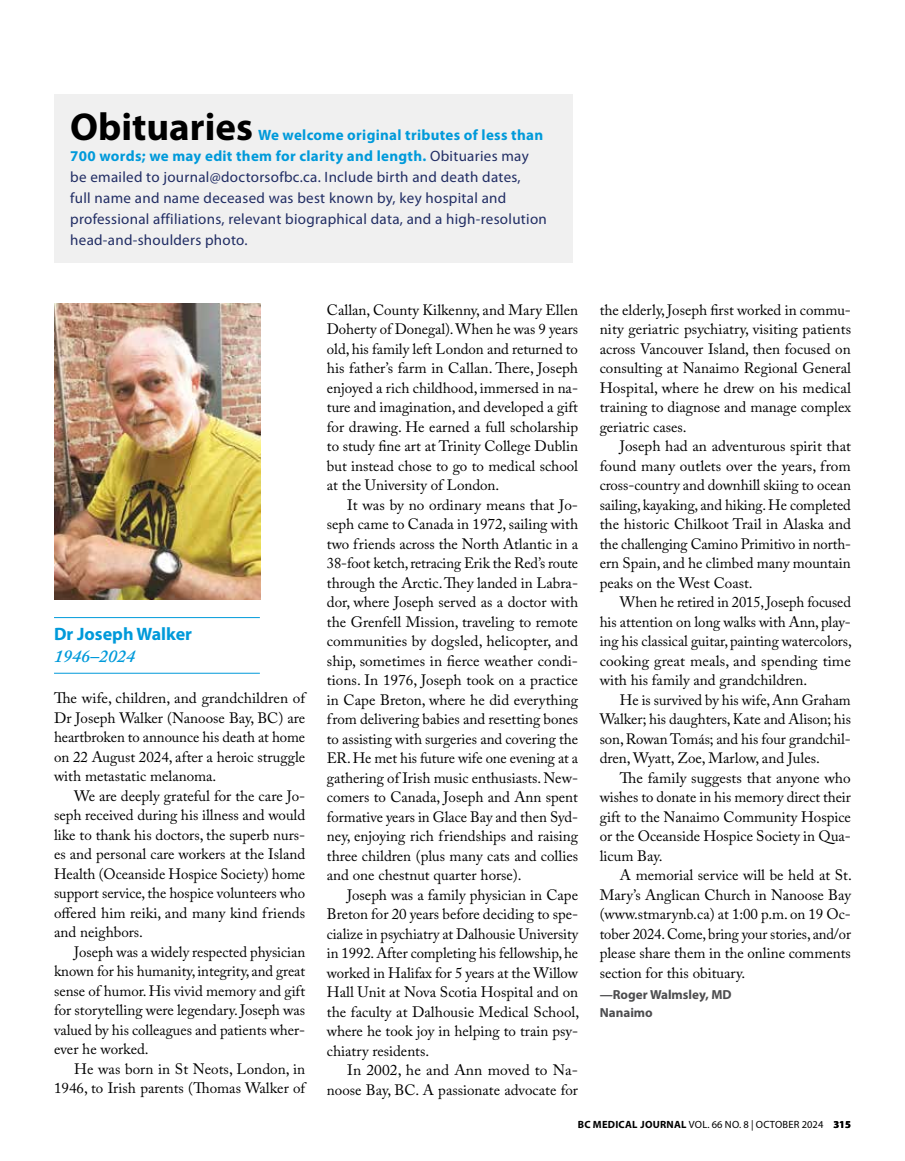
<style>
.page{position:relative;width:905px;height:1161px;background:#fff}
.page>*{position:absolute;margin:0;border:0;box-sizing:border-box;transform-origin:0 0}
.t1{font:700 39px "Myriad Pro";color:#000}
.t2{font:700 18px "Myriad Pro";color:#009ada}
.t3{font:italic 600 18px "Adobe Caslon Pro";color:#009ada}
.t4{font:15px/19.5px "Adobe Caslon Pro";color:#000;text-align:justify}
.t5{font:15px/21px "Myriad Pro";letter-spacing:.02em;color:#212d64}
.t6{font:700 13.2px/18px "Myriad Pro";color:#4d4d4f}
.t7{font:10.5px "Myriad Pro";letter-spacing:.02em;color:#000}
.s1{font-weight:700;color:#009ada}
.s2{font-weight:700}
</style>
<div class="page">
<hr style="left:54px;top:617px;width:206px;height:1px;background:#009ada">
<hr style="left:54px;top:673px;width:206px;height:1px;background:#009ada">
<div style="left:54px;top:94px;width:518px;height:169px;background:#f0f0f0"></div>
<img style="left:54px;top:304px;width:207px;height:296px">
<h1 class="t1" style="left:70px;top:105px;width:184px">Obituaries</h1>
<p class="t5" style="left:70px;top:125px;width:478px;text-indent:188px"><span class="s1">We welcome original tributes of less than 700 words; we may edit them for clarity and length.</span> Obituaries may be emailed to journal@doctorsofbc.ca. Include birth and death dates,<br>full name and name deceased was best known by, key hospital and professional affiliations, relevant biographical data, and a high-resolution head-and-shoulders photo.</p>
<p class="t2" style="left:54px;top:623px;width:139px">Dr Joseph Walker</p>
<p class="t3" style="left:54px;top:645px;width:82px">1946–2024</p>
<p class="t4" style="left:54px;top:688px;width:253px">The wife, children, and grandchildren of Dr Joseph Walker (Nanoose Bay, BC) are heartbroken to announce his death at home on 22 August 2024, after a heroic struggle with metastatic melanoma.</p>
<p class="t4" style="left:54px;top:786px;width:253px;text-indent:20px">We are deeply grateful for the care Jo&shy;seph received during his illness and would like to thank his doctors, the superb nurs&shy;es and personal care workers at the Island Health (Oceanside Hospice Society) home support service, the hospice volunteers who offered him reiki, and many kind friends and neighbors.</p>
<p class="t4" style="left:54px;top:942px;width:253px;text-indent:20px">Joseph was a widely respected physician known for his humanity, integrity, and great sense of humor. His vivid memory and gift for storytelling were legendary. Joseph was valued by his colleagues and patients wher&shy;ever he worked.</p>
<p class="t4" style="left:54px;top:1059px;width:253px;text-align:right">He was born in St Neots, London, in<br>1946, to Irish parents (Thomas Walker of</p>
<p class="t4" style="left:327px;top:300px;width:253px">Callan, County Kilkenny, and Mary Ellen Doherty of Donegal). When he was 9 years old, his family left London and returned to his father’s farm in Callan. There, Joseph enjoyed a rich childhood, immersed in na&shy;ture and imagination, and developed a gift for drawing. He earned a full scholarship to study fine art at Trinity College Dublin but instead chose to go to medical school at the University of London.</p>
<p class="t4" style="left:327px;top:495px;width:253px;text-indent:20px">It was by no ordinary means that Jo&shy;seph came to Canada in 1972, sailing with two friends across the North Atlantic in a 38-foot ketch, retracing Erik the Red’s route through the Arctic. They landed in Labra&shy;dor, where Joseph served as a doctor with the Grenfell Mission, traveling to remote communities by dogsled, helicopter, and ship, sometimes in fierce weather condi&shy;tions. In 1976, Joseph took on a practice in Cape Breton, where he did everything from delivering babies and resetting bones to assisting with surgeries and covering the ER. He met his future wife one evening at a gathering of Irish music enthusiasts. New&shy;comers to Canada, Joseph and Ann spent formative years in Glace Bay and then Syd&shy;ney, enjoying rich friendships and raising three children (plus many cats and collies and one chestnut quarter horse).</p>
<p class="t4" style="left:327px;top:885px;width:254px;text-indent:20px">Joseph was a family physician in Cape Breton for 20 years before deciding to spe&shy;cialize in psychiatry at Dalhousie University in 1992. After completing his fellowship, he worked in Halifax for 5 years at the Willow Hall Unit at Nova Scotia Hospital and on the faculty at Dalhousie Medical School, where he took joy in helping to train psy&shy;chiatry residents.</p>
<p class="t4" style="left:327px;top:1061px;width:253px;text-align:right">In 2002, he and Ann moved to Na&shy;noose Bay, BC. A passionate advocate for</p>
<p class="t4" style="left:599px;top:300px;width:253px">the elderly, Joseph first worked in commu&shy;nity geriatric psychiatry, visiting patients across Vancouver Island, then focused on consulting at Nanaimo Regional General Hospital, where he drew on his medical training to diagnose and manage complex geriatric cases.</p>
<p class="t4" style="left:599px;top:437px;width:253px;text-indent:20px">Joseph had an adventurous spirit that found many outlets over the years, from cross-country and downhill skiing to ocean sailing, kayaking, and hiking. He completed the historic Chilkoot Trail in Alaska and the challenging Camino Primitivo in north&shy;ern Spain, and he climbed many mountain peaks on the West Coast.</p>
<p class="t4" style="left:599px;top:593px;width:253px;text-indent:20px">When he retired in 2015, Joseph focused his attention on long walks with Ann, play&shy;ing his classical guitar, painting watercolors, cooking great meals, and spending time with his family and grandchildren.</p>
<p class="t4" style="left:599px;top:690px;width:253px;text-indent:20px">He is survived by his wife, Ann Graham Walker; his daughters, Kate and Alison; his son, Rowan Tomás; and his four grandchil&shy;dren, Wyatt, Zoe, Marlow, and Jules.</p>
<p class="t4" style="left:599px;top:768px;width:253px;text-indent:20px">The family suggests that anyone who wishes to donate in his memory direct their gift to the Nanaimo Community Hospice or the Oceanside Hospice Society in Qua&shy;licum Bay.</p>
<p class="t4" style="left:599px;top:866px;width:254px;text-indent:20px">A memorial service will be held at St.<br>Mary’s Anglican Church in Nanoose Bay (www.stmarynb.ca) at 1:00 p.m. on 19 Oc&shy;tober 2024. Come, bring your stories, and/or please share them in the online comments section for this obituary.</p>
<p class="t6" style="left:599px;top:986px;width:133px">—Roger Walmsley, MD<br>Nanaimo</p>
<p class="t7" style="left:578px;top:1119px;width:274px"><span class="s2">BC MEDICAL JOURNAL</span> VOL. 66 NO. 8 | OCTOBER 2024 <span class="s2">315</span></p>
</div>
